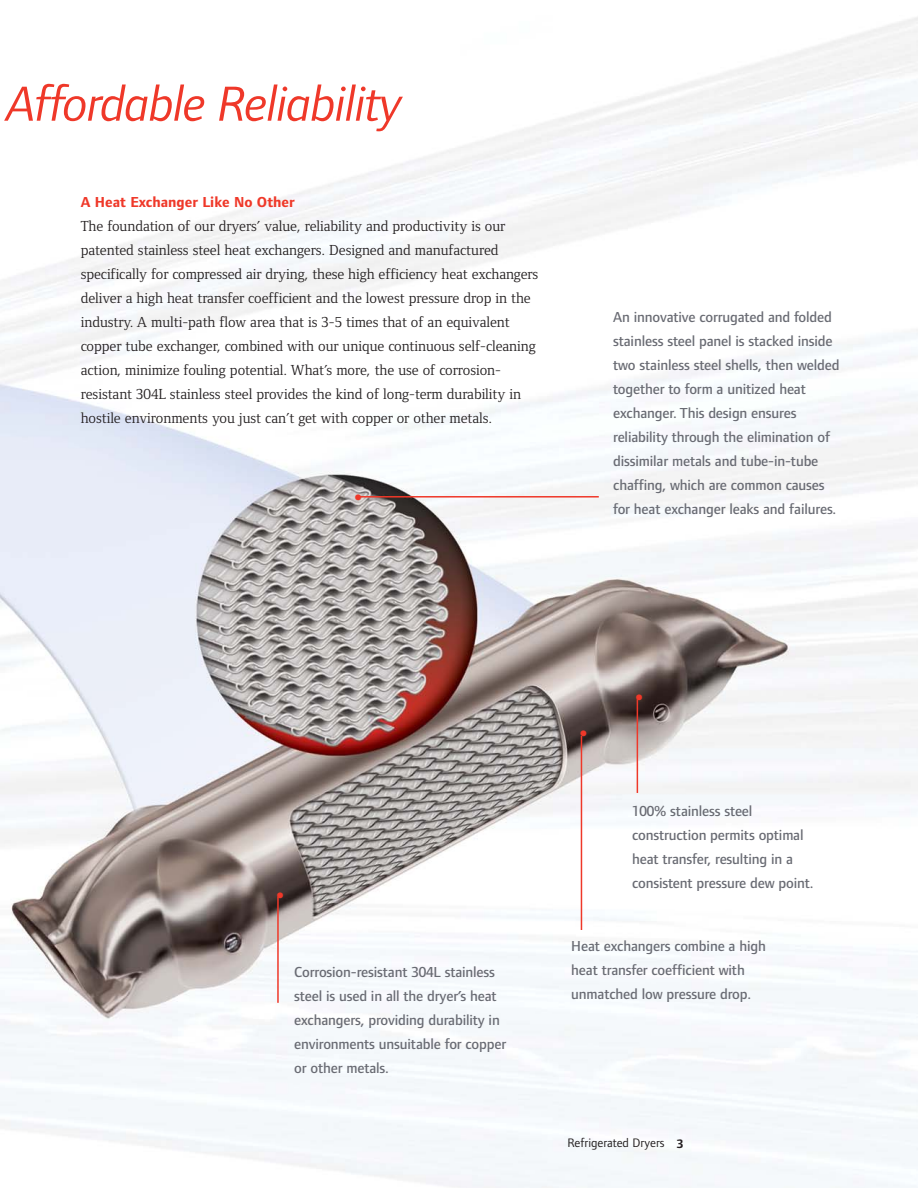
<style>
.page{position:relative;width:918px;height:1188px;background:#fff}
.page>*{position:absolute;margin:0;border:0;box-sizing:border-box;transform-origin:0 0}
.t1{font:italic 51px "Foundry Form Sans";letter-spacing:-.025em;color:#ef3829}
.t2{font:27px "Helvetica";color:#ef3829}
.t3{font:500 15px/24px "Foundry Form Sans";letter-spacing:-.01em;color:#696b73}
.t4{font:15px/24px "Foundry Form Serif";letter-spacing:-.005em;color:#231f20}
.t5{font:700 15px "Foundry Form Sans";color:#ef3829}
.t6{font:12.75px "Foundry Form Sans";color:#231f20}
.s1{font-weight:700}
</style>
<div class="page">
<img style="left:0;top:17px;width:918px;height:1171px">
<hr style="left:581px;top:736px;width:1px;height:194px;background:#ef3829">
<hr style="left:637px;top:699px;width:1px;height:94px;background:#ef3829">
<hr style="left:277px;top:897px;width:2px;height:106px;background:#ef3829">
<hr style="left:358px;top:496px;width:241px;height:2px;background:#ef3829">
<h1 class="t1" style="left:7px;top:84px;width:397px">Affordable Reliability</h1>
<p class="t5" style="left:81px;top:197px;width:215px">A Heat Exchanger Like No Other</p>
<p class="t4" style="left:81px;top:216px;width:459px">The foundation of our dryers’ value, reliability and productivity is our patented stainless steel heat exchangers. Designed and manufactured specifically for compressed air drying, these high efficiency heat exchangers deliver a high heat transfer coefficient and the lowest pressure drop in the industry. A multi-path flow area that is 3-5 times that of an equivalent copper tube exchanger, combined with our unique continuous self-cleaning action, minimize fouling potential. What’s more, the use of corrosion&shy;resistant 304L stainless steel provides the kind of long-term durability in hostile environments you just can’t get with copper or other metals.</p>
<h2 class="t2" style="left:352px;top:487px;width:11px">•</h2>
<p class="t3" style="left:613px;top:306px;width:228px">An innovative corrugated and folded stainless steel panel is stacked inside two stainless steel shells, then welded together to form a unitized heat exchanger. This design ensures reliability through the elimination of dissimilar metals and tube-in-tube chaffing, which are common causes for heat exchanger leaks and failures.</p>
<h2 class="t2" style="left:273px;top:885px;width:11px">•</h2>
<p class="t3" style="left:294px;top:962px;width:214px">Corrosion-resistant 304L stainless steel is used in all the dryer’s heat exchangers, providing durability in environments unsuitable for copper or other metals.</p>
<h2 class="t2" style="left:577px;top:724px;width:11px">•</h2>
<h2 class="t2" style="left:633px;top:687px;width:11px">•</h2>
<p class="t3" style="left:632px;top:800px;width:183px">100% stainless steel construction permits optimal heat transfer, resulting in a consistent pressure dew point.</p>
<p class="t3" style="left:571px;top:936px;width:196px">Heat exchangers combine a high heat transfer coefficient with unmatched low pressure drop.</p>
<p class="t6" style="left:568px;top:1138px;width:118px">Refrigerated Dryers <span class="s1">3</span></p>
</div>
